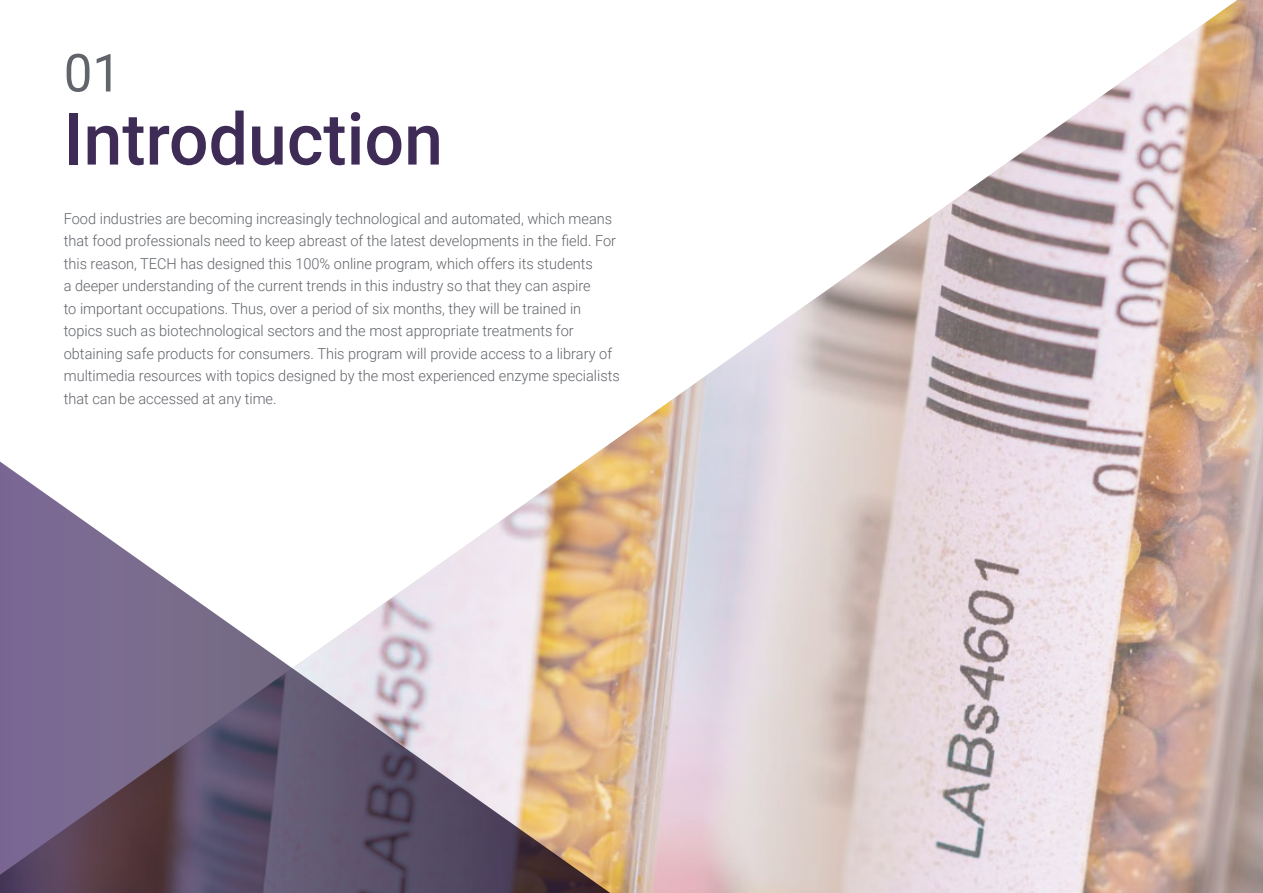
<style>
.page{position:relative;width:1263px;height:893px;background:#fff}
.page>*{position:absolute;margin:0;border:0;box-sizing:border-box;transform-origin:0 0}
.t1{font:500 72px "Roboto";color:#3e2b56}
.t2{font:52.5px "Roboto";color:#61646a}
.t3{font:300 15px/22.5px "Roboto";color:#61646a}
</style>
<div class="page">
<img style="left:607px;top:0;width:656px;height:893px">
<svg style="left:0;top:446px;width:640px;height:447px"></svg>
<h2 class="t2" style="left:64px;top:36px;width:59px">01</h2>
<h1 class="t1" style="left:64px;top:89px;width:381px">Introduction</h1>
<p class="t3" style="left:64px;top:207px;width:557px">Food industries are becoming increasingly technological and automated, which means that food professionals need to keep abreast of the latest developments in the field. For this reason, TECH has designed this 100% online program, which offers its students<br>a deeper understanding of the current trends in this industry so that they can aspire<br>to important occupations. Thus, over a period of six months, they will be trained in topics such as biotechnological sectors and the most appropriate treatments for obtaining safe products for consumers. This program will provide access to a library of multimedia resources with topics designed by the most experienced enzyme specialists that can be accessed at any time.</p>
</div>
